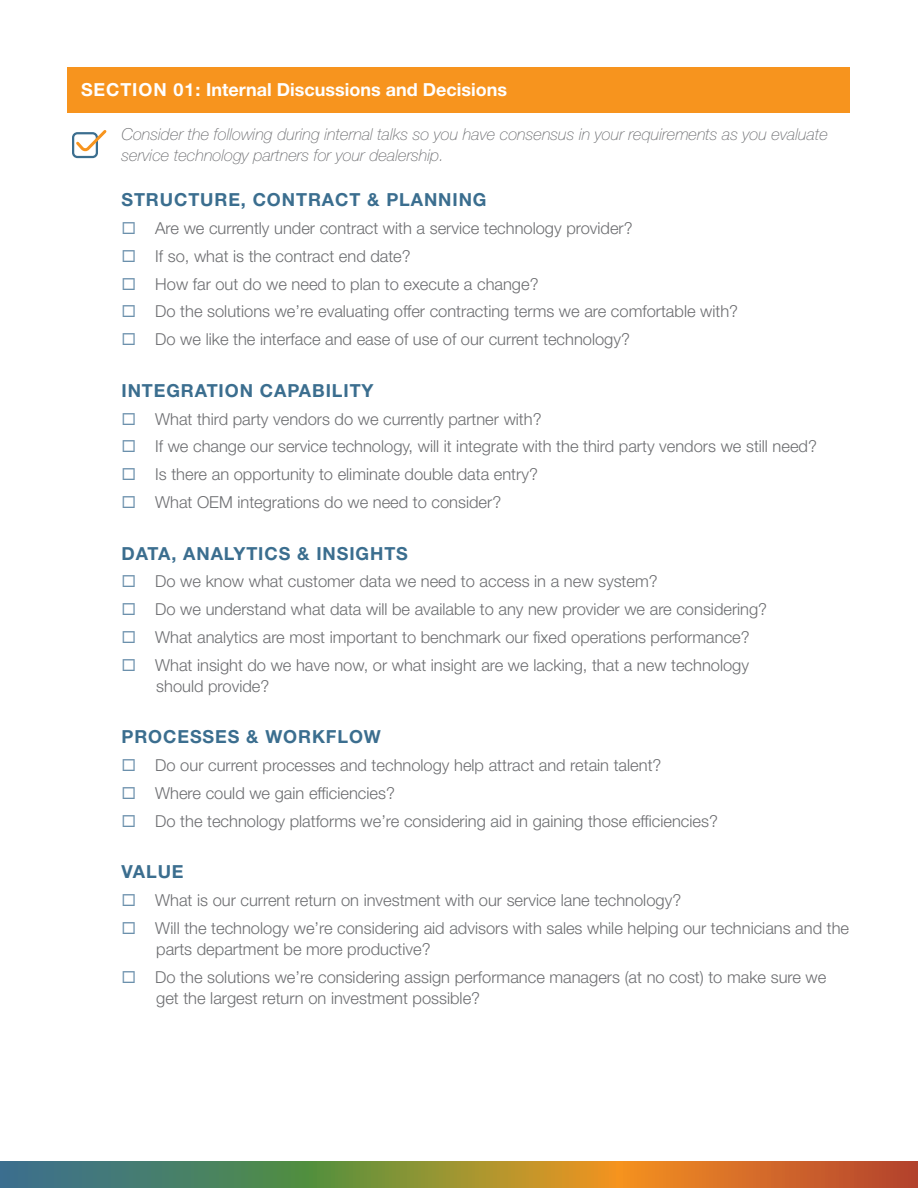
<style>
.page{position:relative;width:918px;height:1188px;background:#fff}
.page>*{position:absolute;margin:0;border:0;box-sizing:border-box;transform-origin:0 0}
.t1{font:700 18px "Helvetica Neue LT Std";letter-spacing:.05em;color:#3b6e8f}
.t2{font:700 18px "Helvetica Neue LT Std";color:#fff}
.t3{font:300 16.5px/27.8px "Helvetica Neue LT Std";color:#6d6e71}
.t4{font:italic 100 16.5px/21px "Helvetica Neue LT Std";color:#6d6e71}
</style>
<div class="page">
<div style="left:68px;top:68px;width:782px;height:45px;background:#f7941e"></div>
<div style="left:72px;top:132px;width:26px;height:26px;border:2px solid #3b6e8f;border-radius:4px"></div>
<svg style="left:73px;top:130px;width:34px;height:24px"></svg>
<svg style="left:0;top:1161px;width:918px;height:27px;background:#937e41"></svg>
<p class="t2" style="left:81px;top:78px;width:428px">SECTION 01: Internal Discussions and Decisions</p>
<p class="t4" style="left:122px;top:124px;width:708px">Consider the following during internal talks so you have consensus in your requirements as you evaluate service technology partners for your dealership.</p>
<p class="t1" style="left:122px;top:189px;width:367px">STRUCTURE, CONTRACT &amp; PLANNING</p>
<p class="t3" style="left:155px;top:214px;width:584px">Are we currently under contract with a service technology provider?<br>If so, what is the contract end date?<br>How far out do we need to plan to execute a change?<br>Do the solutions we’re evaluating offer contracting terms we are comfortable with?<br>Do we like the interface and ease of use of our current technology?</p>
<p class="t1" style="left:122px;top:379px;width:254px">INTEGRATION CAPABILITY</p>
<p class="t3" style="left:155px;top:405px;width:663px">What third party vendors do we currently partner with?<br>If we change our service technology, will it integrate with the third party vendors we still need?<br>Is there an opportunity to eliminate double data entry?<br>What OEM integrations do we need to consider?</p>
<p class="t1" style="left:122px;top:542px;width:288px">DATA, ANALYTICS &amp; INSIGHTS</p>
<p class="t3" style="left:155px;top:567px;width:613px">Do we know what customer data we need to access in a new system?<br>Do we understand what data will be available to any new provider we are considering?<br>What analytics are most important to benchmark our fixed operations performance?<br>What insight do we have now, or what insight are we lacking, that a new technology</p>
<p class="t3" style="left:156px;top:672px;width:115px">should provide?</p>
<p class="t1" style="left:122px;top:726px;width:261px">PROCESSES &amp; WORKFLOW</p>
<p class="t3" style="left:155px;top:751px;width:564px">Do our current processes and technology help attract and retain talent?<br>Where could we gain efficiencies?<br>Do the technology platforms we’re considering aid in gaining those efficiencies?</p>
<p class="t1" style="left:122px;top:861px;width:64px">VALUE</p>
<p class="t3" style="left:155px;top:886px;width:695px">What is our current return on investment with our service lane technology?<br>Will the technology we’re considering aid advisors with sales while helping our technicians and the</p>
<p class="t3" style="left:155px;top:935px;width:673px">parts department be more productive?<br>Do the solutions we’re considering assign performance managers (at no cost) to make sure we</p>
<p class="t3" style="left:156px;top:984px;width:325px">get the largest return on investment possible?</p>
</div>
